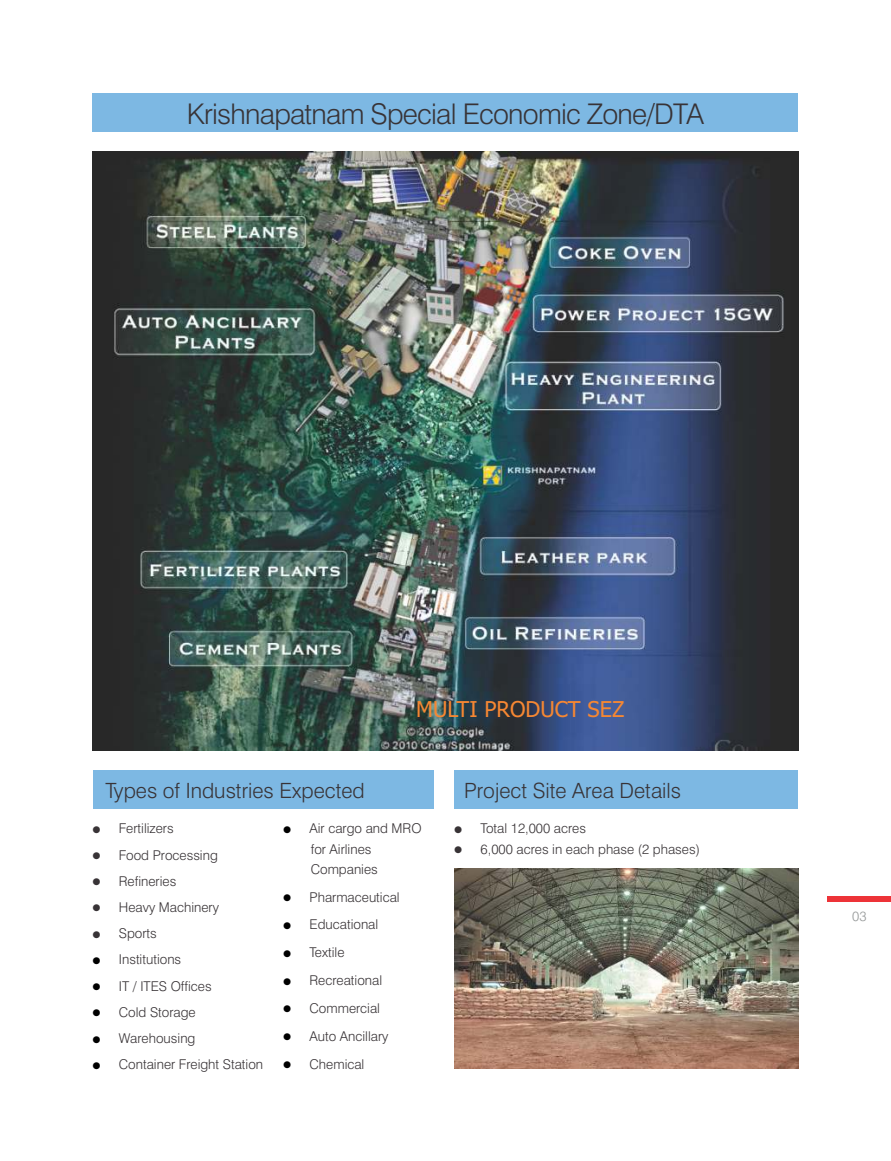
<style>
.page{position:relative;width:891px;height:1161px;background:#fff}
.page>*{position:absolute;margin:0;border:0;box-sizing:border-box;transform-origin:0 0}
.t1{font:300 28.5px "Swiss 721 BT";letter-spacing:-.025em;color:#383336}
.t2{font:21.9px "Tahoma";color:#f58733}
.t3{font:300 21px "Swiss 721 BT";color:#383336}
.t4{font:300 13.5px/27.9px "Swiss 721 BT";color:#383336}
.t5{font:300 13.5px "Swiss 721 BT";color:#969999}
.t6{font:7.5px "Zapf Dingbats IT Cby BT";color:#000}
.t7{font:7.5px "Zapf Dingbats IT Cby BT";color:#383336}
</style>
<div class="page">
<div style="left:827px;top:897px;width:64px;height:5px;background:#ed3338"></div>
<div style="left:455px;top:771px;width:343px;height:38px;background:#7db8e3"></div>
<div style="left:93px;top:771px;width:340px;height:38px;background:#7db8e3"></div>
<img style="left:455px;top:869px;width:343px;height:199px">
<img style="left:93px;top:151px;width:705px;height:600px">
<div style="left:93px;top:93px;width:705px;height:39px;background:#7db8e3"></div>
<h1 class="t1" style="left:187px;top:103px;width:519px">Krishnapatnam Special Economic Zone/DTA</h1>
<h2 class="t2" style="left:416px;top:700px;width:210px">MULTI PRODUCT SEZ</h2>
<h3 class="t3" style="left:105px;top:782px;width:261px">Types of Industries Expected</h3>
<h3 class="t3" style="left:464px;top:782px;width:219px">Project Site Area Details</h3>
<p class="t7" style="left:455px;top:826px;width:9px">●</p>
<p class="t4" style="left:455px;top:836px;width:247px">● 6,000 acres in each phase (2 phases)</p>
<p class="t4" style="left:310px;top:820px;width:114px;line-height:20.2px">Air cargo and MRO for Airlines<br>Companies</p>
<p class="t4" style="left:310px;top:884px;width:92px">Pharmaceutical<br>Educational<br>Textile<br>Recreational<br>Commercial<br>Auto Ancillary<br>Chemical</p>
<p class="t4" style="left:119px;top:816px;width:56px">Fertilizers</p>
<p class="t7" style="left:93px;top:826px;width:9px">●</p>
<p class="t4" style="left:481px;top:816px;width:107px">Total 12,000 acres</p>
<p class="t4" style="left:93px;top:842px;width:127px">● Food Processing</p>
<p class="t4" style="left:93px;top:868px;width:85px">● Refineries</p>
<p class="t4" style="left:93px;top:894px;width:128px">● Heavy Machinery</p>
<p class="t4" style="left:119px;top:922px;width:146px;line-height:26.2px;text-indent:-26px">● Sports<br>Institutions<br>IT / ITES Offices<br>Cold Storage<br>Warehousing<br>Container Freight Station</p>
<p class="t6" style="left:283px;top:826px;width:9px">●</p>
<p class="t6" style="left:283px;top:894px;width:9px">●</p>
<p class="t6" style="left:283px;top:922px;width:9px">●</p>
<p class="t6" style="left:283px;top:950px;width:9px">●</p>
<p class="t6" style="left:283px;top:978px;width:9px">●</p>
<p class="t6" style="left:283px;top:1006px;width:9px">●</p>
<p class="t6" style="left:283px;top:1034px;width:9px">●</p>
<p class="t6" style="left:283px;top:1061px;width:9px">●</p>
<p class="t6" style="left:93px;top:957px;width:9px">●</p>
<p class="t6" style="left:93px;top:983px;width:9px">●</p>
<p class="t6" style="left:93px;top:1010px;width:9px">●</p>
<p class="t6" style="left:93px;top:1036px;width:9px">●</p>
<p class="t6" style="left:93px;top:1062px;width:9px">●</p>
<p class="t5" style="left:852px;top:911px;width:16px">03</p>
</div>
